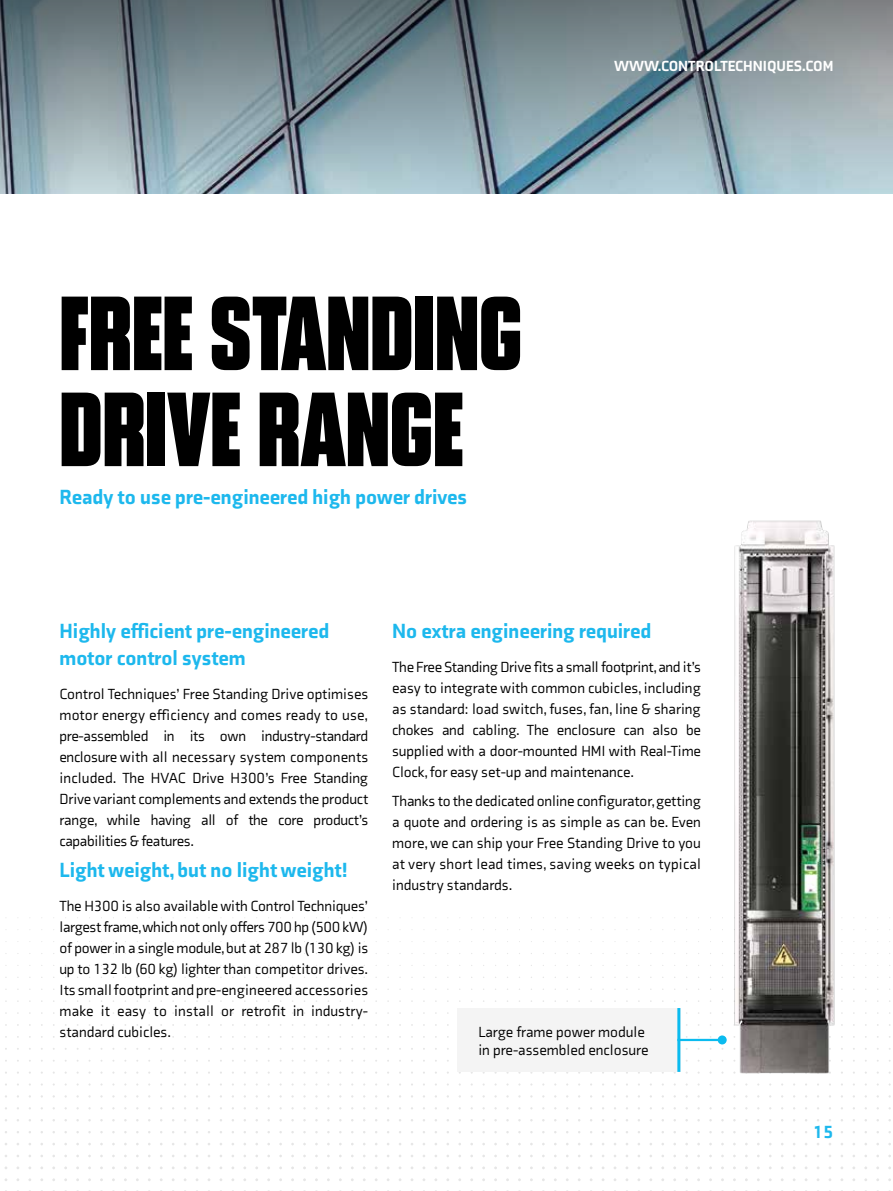
<style>
.page{position:relative;width:893px;height:1191px;background:#fff}
.page>*{position:absolute;margin:0;border:0;box-sizing:border-box;transform-origin:0 0}
.t1{font:105px/96px "Blunt Con";color:#000}
.t2{font:900 21px/27px "Axia";color:#1db8ed}
.t3{font:900 18px "Axia";color:#1db8ed}
.t4{font:15px/21px "Axia";color:#000;text-align:justify}
.t5{font:900 15px "Axia";color:#fff}
</style>
<div class="page">
<svg style="left:0;top:0;width:893px;height:194px;background:#81959d"></svg>
<div style="left:457px;top:1008px;width:223px;height:63px;background:#f4f4f4"></div>
<hr style="left:677px;top:1008px;width:3px;height:63px;background:#0bbbef">
<img style="left:715px;top:520px;width:128px;height:566px">
<hr style="left:677px;top:1038px;width:45px;height:3px;background:#0bbbef">
<div style="left:718px;top:1035px;width:9px;height:9px;background:#0bbbef;border-radius:50%"></div>
<h1 class="t1" style="left:60px;top:286px;width:464px">FREE STANDING<br>DRIVE RANGE</h1>
<h2 class="t2" style="left:60px;top:483px;width:409px">Ready to use pre-engineered high power drives</h2>
<p class="t5" style="left:614px;top:56px;width:221px">WWW.CONTROLTECHNIQUES.COM</p>
<h2 class="t2" style="left:60px;top:617px;width:271px">Highly efficient pre-engineered motor control system</h2>
<p class="t4" style="left:60px;top:683px;width:310px">Control Techniques’ Free Standing Drive optimises motor energy efficiency and comes ready to use, pre-assembled in its own industry-standard enclosure with all necessary system components included. The HVAC Drive H300’s Free Standing Drive variant complements and extends the product range, while having all of the core product’s capabilities &amp; features.</p>
<h2 class="t2" style="left:60px;top:856px;width:290px">Light weight, but no light weight!</h2>
<p class="t4" style="left:60px;top:895px;width:310px">The H300 is also available with Control Techniques’ largest frame,which not only offers 700 hp (500 kW) of power in a single module, but at 287 lb (130 kg) is up to 132 lb (60 kg) lighter than competitor drives.<br>Its small footprint and pre-engineered accessories make it easy to install or retrofit in industry&shy;standard cubicles.</p>
<h2 class="t2" style="left:392px;top:617px;width:261px">No extra engineering required</h2>
<p class="t4" style="left:392px;top:656px;width:310px">The Free Standing Drive fits a small footprint, and it’s easy to integrate with common cubicles, including as standard: load switch, fuses, fan, line &amp; sharing chokes and cabling. The enclosure can also be supplied with a door-mounted HMI with Real-Time Clock, for easy set-up and maintenance.</p>
<p class="t4" style="left:392px;top:790px;width:310px">Thanks to the dedicated online configurator, getting a quote and ordering is as simple as can be. Even more, we can ship your Free Standing Drive to you at very short lead times, saving weeks on typical industry standards.</p>
<p class="t4" style="left:478px;top:1022px;width:172px;line-height:18px">Large frame power module in pre-assembled enclosure</p>
<p class="t3" style="left:813px;top:1121px;width:22px">15</p>
</div>
